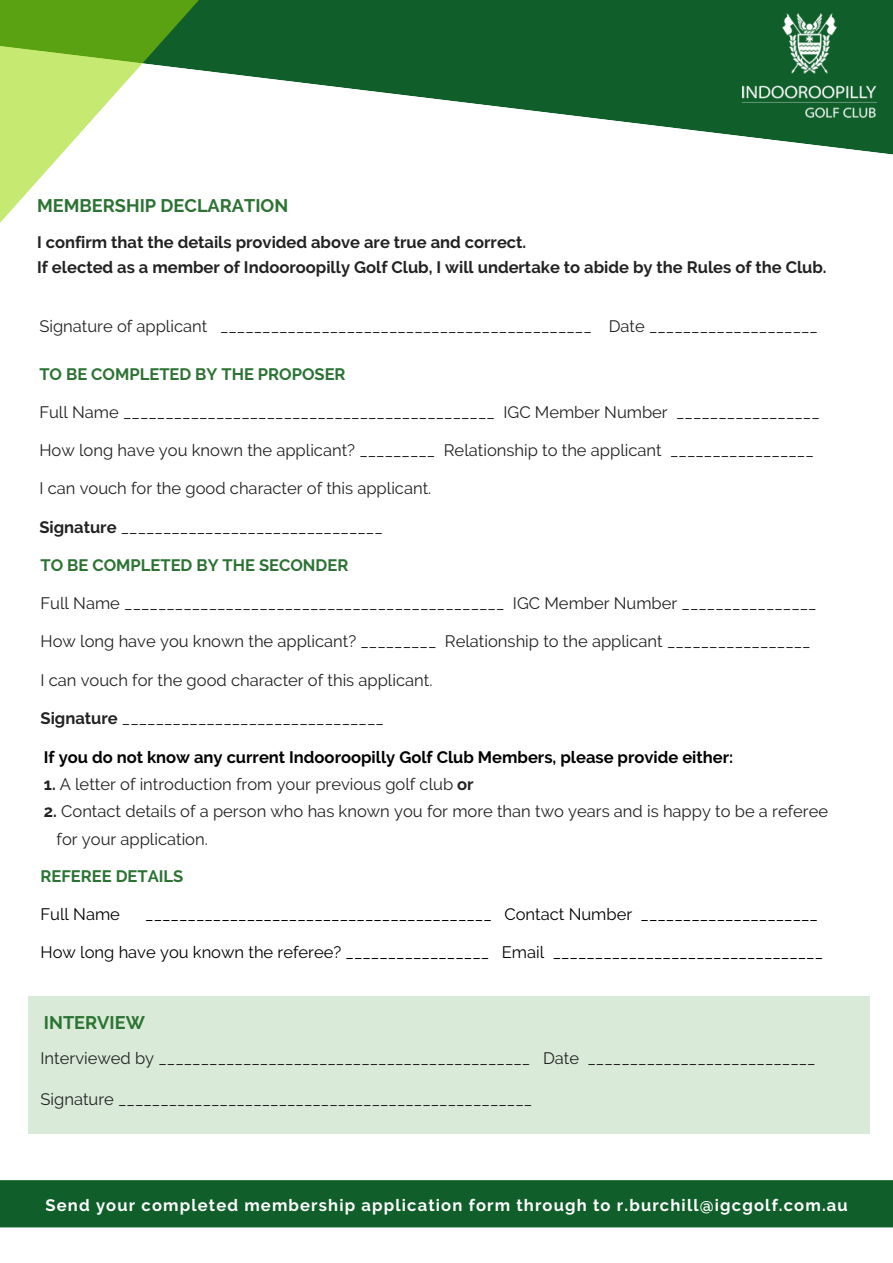
<style>
.page{position:relative;width:893px;height:1263px;background:#fff}
.page>*{position:absolute;margin:0;border:0;box-sizing:border-box;transform-origin:0 0}
.t1{font:700 18.15px "Raleway";color:#2c7333}
.t2{font:16.5px/27px "Raleway";color:#222}
.t3{font:16.5px "Raleway";color:#000}
.t4{font:700 16.5px/24.8px "Raleway";color:#222}
.t5{font:700 16.5px "Raleway";letter-spacing:.07em;color:#fff}
.t6{font:700 16.5px "Raleway";color:#000}
.t7{font:700 16.5px "Raleway";color:#2c7333}
.s1{font-weight:700}
</style>
<div class="page">
<svg style="left:457px;top:0;width:436px;height:155px;fill:#105f2b"></svg>
<svg style="left:0;top:0;width:457px;height:223px"></svg>
<img style="left:742px;top:14px;width:134px;height:103px">
<div style="left:28px;top:996px;width:841px;height:138px;background:#d9ebd8"></div>
<div style="left:0;top:1180px;width:893px;height:47px;background:#105f2b"></div>
<p class="t1" style="left:37px;top:195px;width:253px">MEMBERSHIP DECLARATION</p>
<p class="t4" style="left:37px;top:230px;width:791px">I confirm that the details provided above are true and correct.<br>If elected as a member of Indooroopilly Golf Club, I will undertake to abide by the Rules of the Club.</p>
<p class="t2" style="left:39px;top:313px;width:780px">Signature of applicant ____________________________________________ Date ____________________</p>
<p class="t7" style="left:39px;top:364px;width:308px">TO BE COMPLETED BY THE PROPOSER</p>
<p class="t2" style="left:39px;top:398px;width:782px">Full Name ____________________________________________ IGC Member Number _________________</p>
<p class="t2" style="left:39px;top:437px;width:776px">How long have you known the applicant? _________ Relationship to the applicant _________________</p>
<p class="t2" style="left:39px;top:475px;width:393px">I can vouch for the good character of this applicant.</p>
<p class="t2" style="left:39px;top:513px;width:345px"><span class="s1">Signature</span> _______________________________</p>
<p class="t7" style="left:41px;top:555px;width:309px">TO BE COMPLETED BY THE SECONDER</p>
<p class="t2" style="left:41px;top:590px;width:778px">Full Name _____________________________________________ IGC Member Number ________________</p>
<p class="t2" style="left:41px;top:628px;width:772px">How long have you known the applicant? _________ Relationship to the applicant _________________</p>
<p class="t2" style="left:41px;top:666px;width:393px">I can vouch for the good character of this applicant.</p>
<p class="t2" style="left:41px;top:705px;width:345px"><span class="s1">Signature</span> _______________________________</p>
<p class="t6" style="left:44px;top:748px;width:691px">If you do not know any current Indooroopilly Golf Club Members, please provide either:</p>
<p class="t2" style="left:44px;top:771px;width:431px"><span class="s1">1.</span> A letter of introduction from your previous golf club <span class="s1">or</span></p>
<p class="t2" style="left:57px;top:798px;width:773px;text-indent:-13px"><span class="s1">2.</span> Contact details of a person who has known you for more than two years and is happy to be a referee for your application.</p>
<p class="t7" style="left:41px;top:866px;width:144px">REFEREE DETAILS</p>
<p class="t3" style="left:41px;top:904px;width:81px">Full Name</p>
<p class="t3" style="left:145px;top:904px;width:674px">_________________________________________ Contact Number _____________________</p>
<p class="t3" style="left:41px;top:943px;width:784px">How long have you known the referee? _________________ Email ________________________________</p>
<p class="t1" style="left:44px;top:1012px;width:102px">INTERVIEW</p>
<p class="t2" style="left:41px;top:1045px;width:777px">Interviewed by ____________________________________________ Date ___________________________</p>
<p class="t2" style="left:41px;top:1085px;width:493px">Signature _________________________________________________</p>
<p class="t5" style="left:46px;top:1195px;width:804px">Send your completed membership application form through to r.burchill@igcgolf.com.au</p>
</div>
